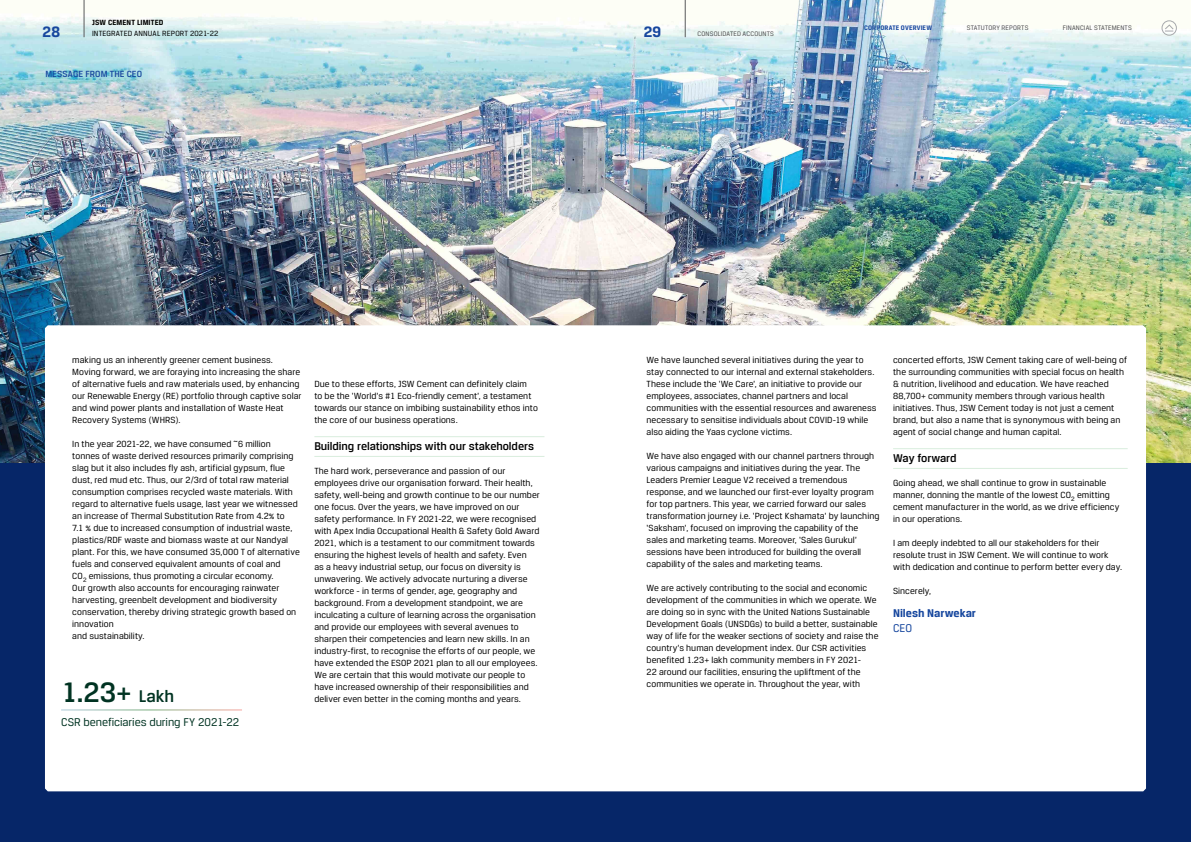
<style>
.page{position:relative;width:1191px;height:842px;background:#fff}
.page>*{position:absolute;margin:0;border:0;box-sizing:border-box;transform-origin:0 0}
.t1{font:500 30px "Breuer Text";color:#032}
.t2{font:700 16px "Breuer Text";color:#17479e}
.t3{font:500 12px "Breuer Text";letter-spacing:-.005em;color:#000}
.t4{font:12px "Breuer Text";letter-spacing:-.005em;color:#032}
.t5{font:700 12px "Breuer Text";color:#17479e}
.t6{font:12px "Breuer Text";color:#17479e}
.t7{font:9.5px/12px "Breuer Text";letter-spacing:.005em;color:#000}
.t8{font:500 9.5px "Breuer Text";letter-spacing:.01em;color:#17479e}
.t9{font:8px "Breuer Text";letter-spacing:.015em;color:#000}
.t10{font:700 8px "Breuer Text";letter-spacing:.01em;color:#000}
.t11{font:7px "Breuer Text";letter-spacing:.02em;color:#4d4d4f}
.t12{font:700 7px "Breuer Text";letter-spacing:.02em;color:#17479e}
.s1{font-size:18px}
</style>
<div class="page">
<div style="left:0;top:462px;width:1191px;height:380px;background:#062668"></div>
<img style="left:0;top:0;width:1191px;height:462px">
<div style="left:45px;top:325px;width:1101px;height:466px;background:#fff"></div>
<hr style="left:314px;top:436px;width:230px;height:1px;background:#d9eddd">
<hr style="left:314px;top:456px;width:230px;height:1px;background:#d9eddd">
<hr style="left:893px;top:448px;width:234px;height:1px;background:#d9eddd">
<hr style="left:893px;top:468px;width:234px;height:1px;background:#d9eddd">
<hr style="left:61px;top:710px;width:181px;height:1px;background:#fff">
<hr style="left:84px;top:0;width:1px;height:37px;background:#58595b">
<hr style="left:685px;top:0;width:1px;height:37px;background:#58595b">
<div style="left:1161px;top:20px;width:15px;height:16px;border:1px solid #a7a9ac;border-radius:50%"></div>
<svg style="left:1163px;top:24px;width:11px;height:8px"></svg>
<p class="t10" style="left:92px;top:18px;width:73px">JSW CEMENT LIMITED</p>
<p class="t9" style="left:92px;top:29px;width:128px">INTEGRATED ANNUAL REPORT 2021-22</p>
<h2 class="t2" style="left:43px;top:22px;width:19px">28</h2>
<h2 class="t2" style="left:643px;top:22px;width:19px">29</h2>
<p class="t8" style="left:45px;top:68px;width:98px">MESSAGE FROM THE CEO</p>
<p class="t11" style="left:697px;top:30px;width:78px">CONSOLIDATED ACCOUNTS</p>
<p class="t12" style="left:864px;top:24px;width:69px">CORPORATE OVERVIEW</p>
<p class="t11" style="left:967px;top:24px;width:63px">STATUTORY REPORTS</p>
<p class="t11" style="left:1062px;top:24px;width:71px">FINANCIAL STATEMENTS</p>
<p class="t7" style="left:72px;top:354px;width:231px">making us an inherently greener cement business.<br>Moving forward, we are foraying into increasing the share of alternative fuels and raw materials used, by enhancing our Renewable Energy (RE) portfolio through captive solar and wind power plants and installation of Waste Heat Recovery Systems (WHRS).</p>
<p class="t7" style="left:72px;top:438px;width:229px">In the year 2021-22, we have consumed ~6 million tonnes of waste derived resources primarily comprising slag but it also includes fly ash, artificial gypsum, flue dust, red mud etc. Thus, our 2/3rd of total raw material consumption comprises recycled waste materials. With regard to alternative fuels usage, last year we witnessed an increase of Thermal Substitution Rate from 4.2% to<br>7.1 % due to increased consumption of industrial waste, plastics/RDF waste and biomass waste at our Nandyal plant. For this, we have consumed 35,000 T of alternative fuels and conserved equivalent amounts of coal and<br>CO<sub>2</sub> emissions, thus promoting a circular economy.<br>Our growth also accounts for encouraging rainwater harvesting, greenbelt development and biodiversity conservation, thereby driving strategic growth based on innovation<br>and sustainability.</p>
<h1 class="t1" style="left:61px;top:675px;width:115px">1.23+ <span class="s1">Lakh</span></h1>
<p class="t4" style="left:61px;top:715px;width:180px">CSR beneficiaries during FY 2021-22</p>
<p class="t7" style="left:314px;top:378px;width:225px">Due to these efforts, JSW Cement can definitely claim<br>to be the ‘World’s #1 Eco-friendly cement’, a testament towards our stance on imbibing sustainability ethos into the core of our business operations.</p>
<p class="t3" style="left:314px;top:439px;width:221px">Building relationships with our stakeholders</p>
<p class="t7" style="left:314px;top:465px;width:227px">The hard work, perseverance and passion of our employees drive our organisation forward. Their health, safety, well-being and growth continue to be our number one focus. Over the years, we have improved on our safety performance. In FY 2021-22, we were recognised with Apex India Occupational Health &amp; Safety Gold Award 2021, which is a testament to our commitment towards ensuring the highest levels of health and safety. Even<br>as a heavy industrial setup, our focus on diversity is unwavering. We actively advocate nurturing a diverse workforce - in terms of gender, age, geography and background. From a development standpoint, we are inculcating a culture of learning across the organisation and provide our employees with several avenues to sharpen their competencies and learn new skills. In an industry-first, to recognise the efforts of our people, we have extended the ESOP 2021 plan to all our employees.<br>We are certain that this would motivate our people to have increased ownership of their responsibilities and deliver even better in the coming months and years.</p>
<p class="t7" style="left:646px;top:354px;width:231px">We have launched several initiatives during the year to stay connected to our internal and external stakeholders.<br>These include the ‘We Care’, an initiative to provide our employees, associates, channel partners and local communities with the essential resources and awareness necessary to sensitise individuals about COVID-19 while also aiding the Yaas cyclone victims.</p>
<p class="t7" style="left:646px;top:450px;width:234px">We have also engaged with our channel partners through various campaigns and initiatives during the year. The Leaders Premier League V2 received a tremendous response, and we launched our first-ever loyalty program for top partners. This year, we carried forward our sales transformation journey i.e. ‘Project Kshamata’ by launching ‘Saksham’, focused on improving the capability of the sales and marketing teams. Moreover, ‘Sales Gurukul’ sessions have been introduced for building the overall capability of the sales and marketing teams.</p>
<p class="t7" style="left:646px;top:582px;width:233px">We are actively contributing to the social and economic development of the communities in which we operate. We are doing so in sync with the United Nations Sustainable Development Goals (UNSDGs) to build a better, sustainable way of life for the weaker sections of society and raise the country’s human development index. Our CSR activities benefited 1.23+ lakh community members in FY 2021-<br>22 around our facilities, ensuring the upliftment of the communities we operate in. Throughout the year, with</p>
<p class="t7" style="left:893px;top:354px;width:235px">concerted efforts, JSW Cement taking care of well-being of the surrounding communities with special focus on health &amp; nutrition, livelihood and education. We have reached 88,700+ community members through various health initiatives. Thus, JSW Cement today is not just a cement brand, but also a name that is synonymous with being an agent of social change and human capital.</p>
<p class="t3" style="left:893px;top:451px;width:65px">Way forward</p>
<p class="t7" style="left:893px;top:477px;width:228px">Going ahead, we shall continue to grow in sustainable manner, donning the mantle of the lowest CO<sub>2</sub> emitting cement manufacturer in the world, as we drive efficiency in our operations.</p>
<p class="t7" style="left:893px;top:537px;width:230px">I am deeply indebted to all our stakeholders for their resolute trust in JSW Cement. We will continue to work with dedication and continue to perform better every day.</p>
<p class="t7" style="left:893px;top:585px;width:40px">Sincerely,</p>
<p class="t5" style="left:893px;top:606px;width:84px">Nilesh Narwekar</p>
<p class="t6" style="left:893px;top:621px;width:20px">CEO</p>
</div>
